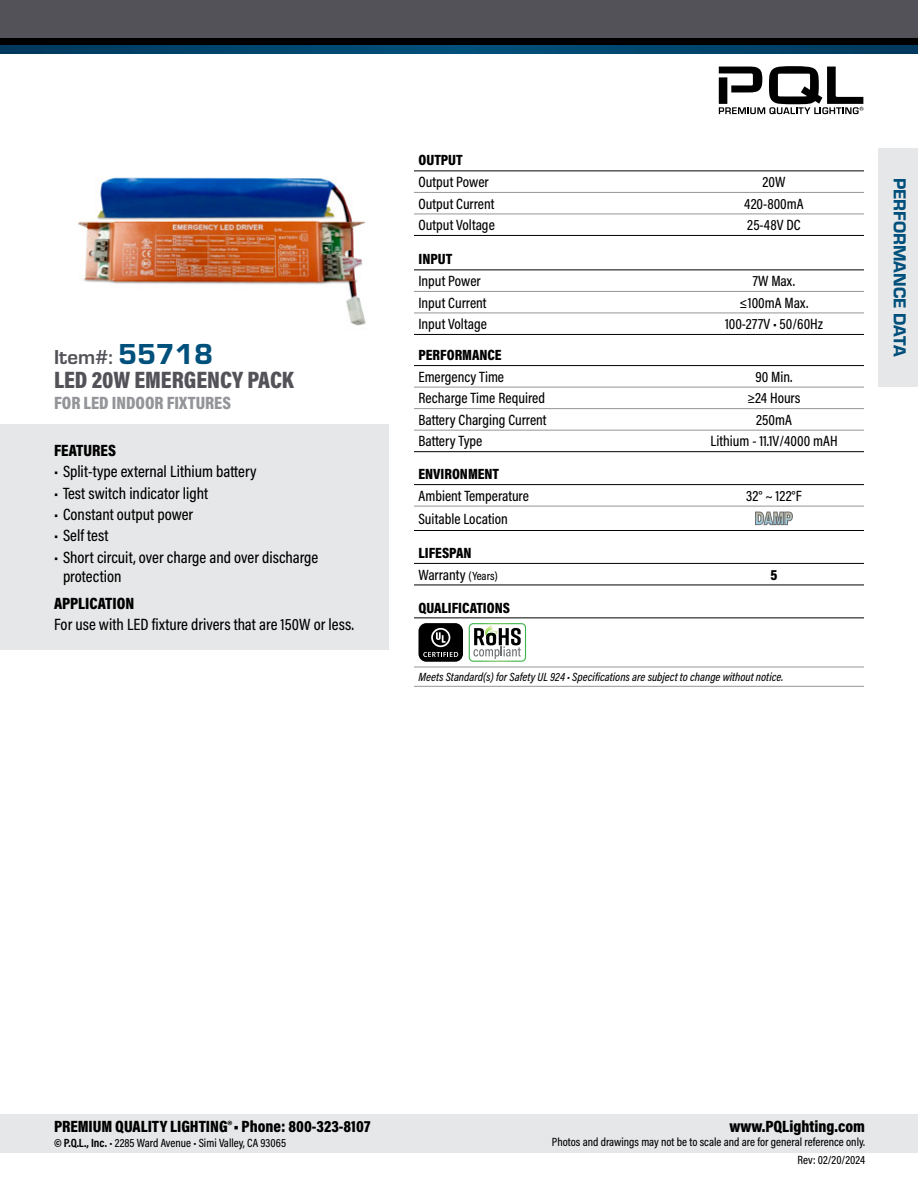
<style>
.page{position:relative;width:918px;height:1188px;background:#fff}
.page>*{position:absolute;margin:0;border:0;box-sizing:border-box;transform-origin:0 0}
.t1{font:900 24px "Acumin Pro Cond";color:#525258}
.t2{font:700 21px "Eurostile";color:#525258}
.t3{font:900 18px "Acumin Pro Cond";color:#939598}
.t4{font:18px "Eurostile Hea";color:#00507c}
.t5{font:500 16.5px/19.8px "Acumin Pro Cond";color:#000}
.t6{font:900 16.5px "Acumin Pro Cond";color:#000}
.t7{font:500 15px "Acumin Pro Cond";color:#000}
.t8{font:900 15px "Acumin Pro Cond";color:#000}
.t9{font:500 12px/18px "Acumin Pro Cond";color:#000;text-align:right}
.t10{font:italic 500 12px "Acumin Pro Cond";color:#000}
.s1{font-family:"Eurostile Hea";font-weight:400;font-size:30px;color:#00507c}
.s2{font-size:12px}
.s3{font-weight:700}
</style>
<div class="page">
<div style="left:0;top:1114px;width:918px;height:39px;background:#e6e7e8"></div>
<svg style="left:0;top:45px;width:918px;height:9px;background:#00446c"></svg>
<div style="left:0;top:33px;width:918px;height:12px;background:#000"></div>
<div style="left:0;top:0;width:918px;height:37px;background:#525258"></div>
<svg style="left:719px;top:66px;width:144px;height:48px"></svg>
<div style="left:878px;top:148px;width:40px;height:238px;background:#e6e7e8"></div>
<img style="left:78px;top:177px;width:288px;height:149px">
<div style="left:0;top:425px;width:389px;height:225px;background:#e6e7e8"></div>
<hr style="left:414px;top:667px;width:270px;height:1px;background:#939598">
<hr style="left:684px;top:667px;width:180px;height:1px;background:#939598">
<hr style="left:414px;top:686px;width:270px;height:1px;background:#939598">
<hr style="left:684px;top:686px;width:180px;height:1px;background:#939598">
<hr style="left:414px;top:506px;width:270px;height:1px;background:#939598">
<hr style="left:684px;top:506px;width:180px;height:1px;background:#939598">
<hr style="left:414px;top:387px;width:270px;height:1px;background:#939598">
<hr style="left:684px;top:387px;width:180px;height:1px;background:#939598">
<hr style="left:414px;top:408px;width:270px;height:1px;background:#939598">
<hr style="left:684px;top:408px;width:180px;height:1px;background:#939598">
<hr style="left:414px;top:430px;width:270px;height:1px;background:#939598">
<hr style="left:684px;top:430px;width:180px;height:1px;background:#939598">
<hr style="left:414px;top:192px;width:270px;height:1px;background:#939598">
<hr style="left:684px;top:192px;width:180px;height:1px;background:#939598">
<hr style="left:414px;top:214px;width:270px;height:1px;background:#939598">
<hr style="left:684px;top:214px;width:180px;height:1px;background:#939598">
<hr style="left:414px;top:291px;width:270px;height:1px;background:#939598">
<hr style="left:684px;top:291px;width:180px;height:1px;background:#939598">
<hr style="left:414px;top:313px;width:270px;height:1px;background:#939598">
<hr style="left:684px;top:313px;width:180px;height:1px;background:#939598">
<hr style="left:414px;top:171px;width:270px;height:1px;background:#000">
<hr style="left:684px;top:171px;width:180px;height:1px;background:#000">
<hr style="left:414px;top:235px;width:270px;height:1px;background:#000">
<hr style="left:684px;top:235px;width:180px;height:1px;background:#000">
<hr style="left:414px;top:270px;width:270px;height:1px;background:#000">
<hr style="left:684px;top:270px;width:180px;height:1px;background:#000">
<hr style="left:414px;top:334px;width:270px;height:1px;background:#000">
<hr style="left:684px;top:334px;width:180px;height:1px;background:#000">
<hr style="left:414px;top:451px;width:270px;height:1px;background:#000">
<hr style="left:684px;top:451px;width:180px;height:1px;background:#000">
<hr style="left:414px;top:484px;width:270px;height:1px;background:#000">
<hr style="left:684px;top:484px;width:180px;height:1px;background:#000">
<hr style="left:414px;top:530px;width:270px;height:1px;background:#000">
<hr style="left:684px;top:530px;width:180px;height:1px;background:#000">
<hr style="left:414px;top:563px;width:270px;height:1px;background:#000">
<hr style="left:684px;top:563px;width:180px;height:1px;background:#000">
<hr style="left:414px;top:585px;width:270px;height:1px;background:#000">
<hr style="left:684px;top:585px;width:180px;height:1px;background:#000">
<hr style="left:414px;top:365px;width:270px;height:1px;background:#000">
<hr style="left:684px;top:365px;width:180px;height:1px;background:#000">
<hr style="left:414px;top:617px;width:270px;height:1px;background:#000">
<hr style="left:684px;top:617px;width:180px;height:1px;background:#000">
<svg style="left:755px;top:512px;width:38px;height:13px"></svg>
<div style="left:418px;top:623px;width:45px;height:39px;background:#000;border-radius:8px"></div>
<svg style="left:423px;top:628px;width:35px;height:29px"></svg>
<svg style="left:473px;top:625px;width:48px;height:34px"></svg>
<div style="left:469px;top:623px;width:57px;height:39px;border:1px solid #fff;border-radius:4px"></div>
<p class="t2" style="left:54px;top:342px;width:161px">Item#: <span class="s1">55718</span></p>
<p class="t1" style="left:54px;top:364px;width:241px">LED 20W EMERGENCY PACK</p>
<p class="t3" style="left:54px;top:391px;width:179px">FOR LED INDOOR FIXTURES</p>
<p class="t6" style="left:54px;top:440px;width:64px">FEATURES</p>
<p class="t5" style="left:54px;top:462px;width:204px">• Split-type external Lithium battery</p>
<p class="t5" style="left:54px;top:483px;width:156px">• Test switch indicator light</p>
<p class="t5" style="left:54px;top:504px;width:141px">• Constant output power</p>
<p class="t5" style="left:54px;top:525px;width:56px">• Self test</p>
<p class="t5" style="left:63px;top:547px;width:257px;text-indent:-9px">• Short circuit, over charge and over discharge protection</p>
<p class="t6" style="left:54px;top:593px;width:82px">APPLICATION</p>
<p class="t5" style="left:54px;top:615px;width:302px">For use with LED fixture drivers that are 150W or less.</p>
<p class="t8" style="left:419px;top:150px;width:46px">OUTPUT</p>
<p class="t7" style="left:419px;top:172px;width:72px">Output Power</p>
<p class="t7" style="left:763px;top:172px;width:24px">20W</p>
<p class="t7" style="left:419px;top:194px;width:78px">Output Current</p>
<p class="t7" style="left:744px;top:194px;width:61px">420-800mA</p>
<p class="t7" style="left:419px;top:215px;width:78px">Output Voltage</p>
<p class="t7" style="left:747px;top:215px;width:55px">25-48V DC</p>
<p class="t8" style="left:419px;top:249px;width:35px">INPUT</p>
<p class="t7" style="left:419px;top:271px;width:64px">Input Power</p>
<p class="t7" style="left:753px;top:271px;width:44px">7W Max.</p>
<p class="t7" style="left:419px;top:293px;width:70px">Input Current</p>
<p class="t7" style="left:740px;top:293px;width:70px">≤100mA Max.</p>
<p class="t7" style="left:419px;top:314px;width:70px">Input Voltage</p>
<p class="t7" style="left:725px;top:314px;width:99px">100-277V • 50/60Hz</p>
<p class="t8" style="left:419px;top:345px;width:85px">PERFORMANCE</p>
<p class="t7" style="left:419px;top:367px;width:87px">Emergency Time</p>
<p class="t7" style="left:755px;top:367px;width:39px">90 Min.</p>
<p class="t7" style="left:419px;top:388px;width:128px">Recharge Time Required</p>
<p class="t7" style="left:747px;top:388px;width:55px">≥24 Hours</p>
<p class="t7" style="left:419px;top:410px;width:130px">Battery Charging Current</p>
<p class="t7" style="left:756px;top:410px;width:37px">250mA</p>
<p class="t7" style="left:419px;top:432px;width:65px">Battery Type</p>
<p class="t7" style="left:710px;top:432px;width:129px">Lithium - 11.1V/4000 mAH</p>
<p class="t8" style="left:419px;top:464px;width:82px">ENVIRONMENT</p>
<p class="t7" style="left:419px;top:486px;width:112px">Ambient Temperature</p>
<p class="t7" style="left:746px;top:486px;width:57px">32° ~ 122°F</p>
<p class="t7" style="left:419px;top:509px;width:91px">Suitable Location</p>
<p class="t8" style="left:419px;top:543px;width:55px">LIFESPAN</p>
<p class="t7" style="left:419px;top:565px;width:81px">Warranty <span class="s2">(Years)</span></p>
<p class="t8" style="left:771px;top:565px;width:8px">5</p>
<p class="t8" style="left:419px;top:598px;width:93px">QUALIFICATIONS</p>
<p class="t10" style="left:419px;top:669px;width:366px">Meets Standard(s) for Safety UL 924 • Specifications are subject to change without notice.</p>
<p class="t4" style="left:912px;top:178px;width:180px;rotate:90deg">PERFORMANCE DATA</p>
<p class="t6" style="left:54px;top:1115px;width:318px">PREMIUM QUALITY LIGHTING®• Phone: 800-323-8107</p>
<p class="t9" style="left:54px;top:1133px;width:234px"><span class="s3">© P.Q.L., Inc.</span> • 2285 Ward Avenue • Simi Valley, CA 93065</p>
<p class="t6" style="left:729px;top:1115px;width:137px">www.PQLighting.com</p>
<p class="t9" style="left:552px;top:1133px;width:315px">Photos and drawings may not be to scale and are for general reference only.<br>Rev: 02/20/2024</p>
</div>
